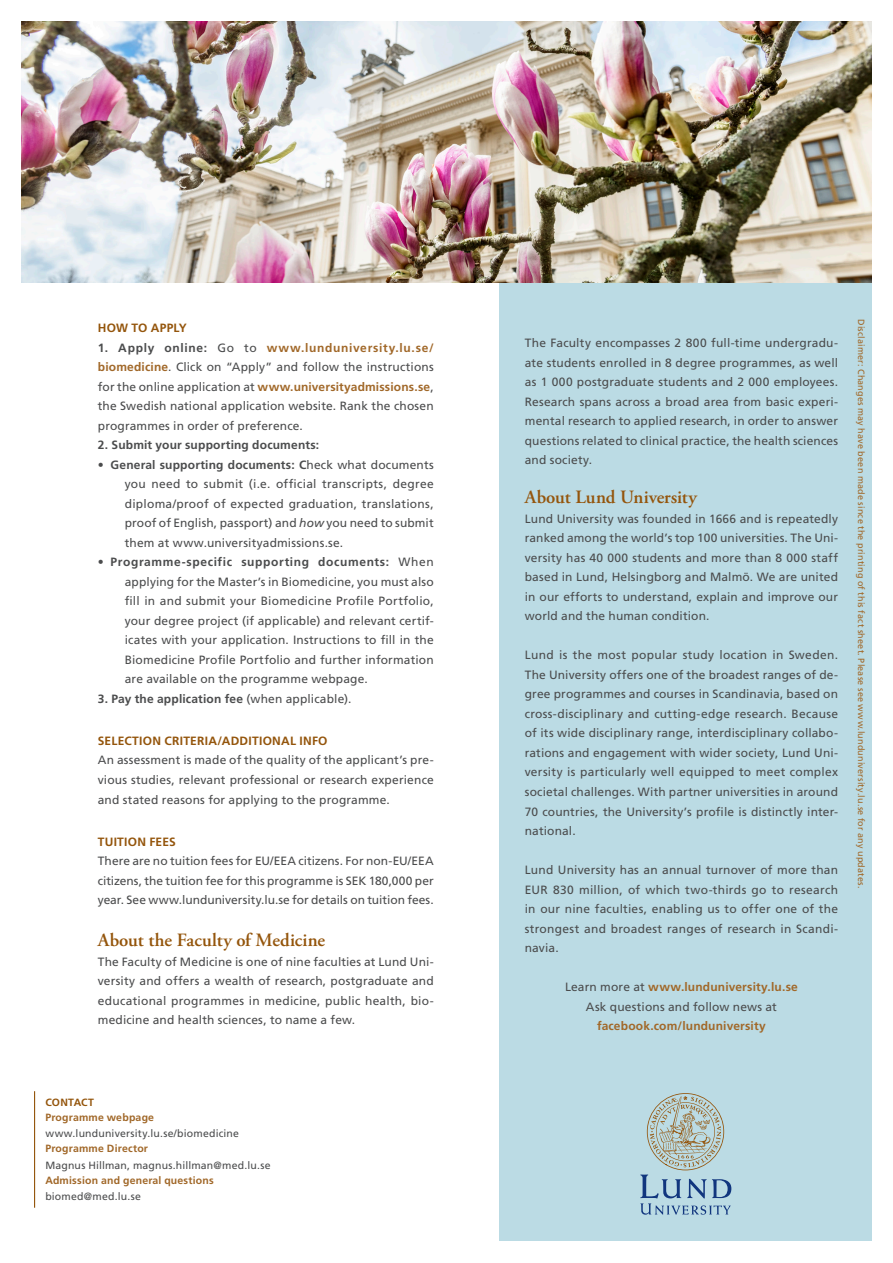
<style>
.page{position:relative;width:893px;height:1263px;background:#fff}
.page>*{position:absolute;margin:0;border:0;box-sizing:border-box;transform-origin:0 0}
.SubHEADLINE{font:600 18.75px "Adobe Garamond Pro";color:#94550c}
.kurser_bodycopy{font:600 18.75px "Adobe Garamond Pro";color:#94550c}
.kurser_bodycopy-2{font:12px/19.5px "Frutiger LT Std";letter-spacing:.01em;color:#4b4c4d;text-align:justify}
.kurser_bodycopy-3{font:700 12px "Frutiger LT Std";letter-spacing:.015em;color:#4b4c4d}
.kurser_bodycopy-4{font:700 12px "Frutiger LT Std";letter-spacing:.01em;color:#a16829}
.SubHeadline_2{font:700 12px "Frutiger LT Std";letter-spacing:.02em;color:#94550c}
.Contact{font:10.5px "Frutiger LT Std";letter-spacing:.015em;color:#4b4c4d}
.Contact-2{font:700 10.5px "Frutiger LT Std";letter-spacing:.02em;color:#a16829}
.SubHEADLINE-2{font:700 10.5px "Frutiger LT Std";letter-spacing:.02em;color:#94550c}
.Contact-3{font:9px "Frutiger LT Std";letter-spacing:.02em;color:#a16829}
.s1{font-weight:700}
.s2{font-weight:700;color:#a16829}
.s3{font-style:italic}
.s4{font-weight:400}
.s5{font-weight:400;color:#4b4c4d}
</style>
<div class="page">
<hr style="left:34px;top:1091px;width:1px;height:117px;background:#94550c">
<div style="left:499px;top:283px;width:373px;height:958px;background:#bbdbe4"></div>
<img style="left:21px;top:21px;width:851px;height:262px">
<svg style="left:640px;top:1093px;width:91px;height:122px"></svg>
<p class="SubHeadline_2" style="left:98px;top:321px;width:90px">HOW TO APPLY</p>
<p class="kurser_bodycopy-2" style="left:98px;top:338px;width:337px"><span class="s1">1. Apply online:</span> Go to <span class="s2">www.lunduniversity.lu.se/ biomedicine</span>. Click on “Apply” and follow the instructions for the online application at <span class="s2">www.universityadmissions.se</span>, the Swedish national application website. Rank the chosen programmes in order of preference.</p>
<p class="kurser_bodycopy-3" style="left:98px;top:438px;width:223px">2. Submit your supporting documents:</p>
<p class="kurser_bodycopy-2" style="left:125px;top:455px;width:310px;text-indent:-27px"><span class="s1">• General supporting documents: C</span>heck what documents you need to submit (i.e. official transcripts, degree diploma/proof of expected graduation, translations, proof of English, passport) and <span class="s3">how</span> you need to submit them at www.universityadmissions.se.</p>
<p class="kurser_bodycopy-2" style="left:125px;top:553px;width:310px;text-indent:-27px"><span class="s1">• Programme-specific supporting documents:</span> When applying for the Master’s in Biomedicine, you must also fill in and submit your Biomedicine Profile Portfolio, your degree project (if applicable) and relevant certif&shy;icates with your application. Instructions to fill in the Biomedicine Profile Portfolio and further information are available on the programme webpage.</p>
<p class="kurser_bodycopy-3" style="left:98px;top:692px;width:255px">3. Pay the application fee <span class="s4">(when applicable).</span></p>
<p class="SubHeadline_2" style="left:98px;top:734px;width:231px">SELECTION CRITERIA/ADDITIONAL INFO</p>
<p class="kurser_bodycopy-2" style="left:98px;top:751px;width:337px">An assessment is made of the quality of the applicant’s pre&shy;vious studies, relevant professional or research experience and stated reasons for applying to the programme.</p>
<p class="SubHeadline_2" style="left:98px;top:834px;width:80px">TUITION FEES</p>
<p class="kurser_bodycopy-2" style="left:98px;top:851px;width:337px">There are no tuition fees for EU/EEA citizens. For non-EU/EEA citizens, the tuition fee for this programme is SEK 180,000 per year. See www.lunduniversity.lu.se for details on tuition fees.</p>
<p class="SubHEADLINE" style="left:98px;top:929px;width:229px">About the Faculty of Medicine</p>
<p class="kurser_bodycopy-2" style="left:98px;top:952px;width:337px">The Faculty of Medicine is one of nine faculties at Lund Uni&shy;versity and offers a wealth of research, postgraduate and educational programmes in medicine, public health, bio&shy;medicine and health sciences, to name a few.</p>
<p class="SubHEADLINE-2" style="left:45px;top:1096px;width:50px">CONTACT</p>
<p class="Contact-2" style="left:45px;top:1111px;width:110px">Programme webpage</p>
<p class="Contact" style="left:45px;top:1127px;width:195px">www.lunduniversity.lu.se/biomedicine</p>
<p class="Contact-2" style="left:45px;top:1142px;width:104px">Programme Director</p>
<p class="Contact" style="left:45px;top:1159px;width:227px">Magnus Hillman, magnus.hillman@med.lu.se</p>
<p class="Contact-2" style="left:45px;top:1174px;width:170px">Admission and general questions</p>
<p class="Contact" style="left:45px;top:1190px;width:97px">biomed@med.lu.se</p>
<p class="kurser_bodycopy-2" style="left:525px;top:334px;width:315px">The Faculty encompasses 2 800 full-time undergradu&shy;ate students enrolled in 8 degree programmes, as well as 1 000 postgraduate students and 2 000 employees.<br>Research spans across a broad area from basic experi&shy;mental research to applied research, in order to answer questions related to clinical practice, the health sciences and society.</p>
<p class="kurser_bodycopy" style="left:525px;top:487px;width:174px">About Lund University</p>
<p class="kurser_bodycopy-2" style="left:525px;top:509px;width:315px">Lund University was founded in 1666 and is repeatedly ranked among the world’s top 100 universities. The Uni&shy;versity has 40 000 students and more than 8 000 staff based in Lund, Helsingborg and Malmö. We are united in our efforts to understand, explain and improve our world and the human condition.</p>
<p class="kurser_bodycopy-2" style="left:525px;top:646px;width:315px">Lund is the most popular study location in Sweden.<br>The University offers one of the broadest ranges of de&shy;gree programmes and courses in Scandinavia, based on cross-disciplinary and cutting-edge research. Because of its wide disciplinary range, interdisciplinary collabo&shy;rations and engagement with wider society, Lund Uni&shy;versity is particularly well equipped to meet complex societal challenges. With partner universities in around 70 countries, the University’s profile is distinctly inter&shy;national.</p>
<p class="kurser_bodycopy-2" style="left:525px;top:860px;width:315px">Lund University has an annual turnover of more than EUR 830 million, of which two-thirds go to research in our nine faculties, enabling us to offer one of the strongest and broadest ranges of research in Scandi&shy;navia.</p>
<p class="kurser_bodycopy-4" style="left:565px;top:980px;width:234px"><span class="s5">Learn more at</span> www.lunduniversity.lu.se</p>
<p class="kurser_bodycopy-2" style="left:586px;top:997px;width:193px">Ask questions and follow news at</p>
<p class="kurser_bodycopy-4" style="left:597px;top:1019px;width:170px">facebook.com/lunduniversity</p>
<p class="Contact-3" style="left:866px;top:319px;width:571px;rotate:90deg">Disclaimer: Changes may have been made since the printing of this fact sheet. Please see www.lunduniversity.lu.se for any updates.</p>
</div>
